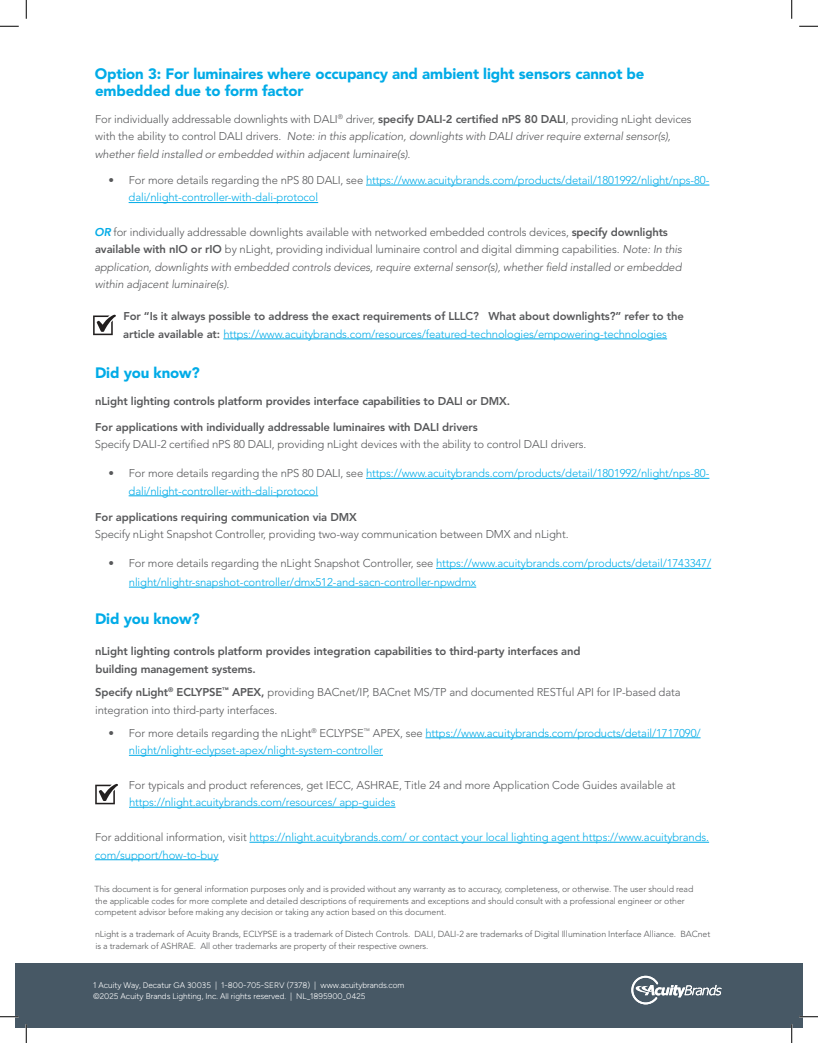
<style>
.page{position:relative;width:818px;height:1043px;background:#fff}
.page>*{position:absolute;margin:0;border:0;box-sizing:border-box;transform-origin:0 0}
.t1{font:900 15px/17.5px "Avenir LT Std";letter-spacing:-.01em;color:#00abe7}
.t2{font:300 11.25px/17.5px "Avenir LT Std";letter-spacing:-.01em;color:#57585a}
.t3{font:300 11.25px/17.5px "Avenir LT Std";letter-spacing:-.01em;color:#00abe7}
.t4{font:800 11.25px/17.5px "Avenir LT Std";letter-spacing:-.01em;color:#57585a}
.t5{font:italic 300 11.25px/17.5px "Avenir LT Std";letter-spacing:-.01em;color:#57585a}
.t6{font:300 8.75px/11.2px "Avenir LT Std";letter-spacing:-.01em;color:#57585a}
.t7{font:300 8.12px "Figtree";color:#fff}
.s1{font-style:normal}
.s2{font-weight:800;font-style:normal}
.s3{color:#57585a}
.s4{font-weight:800;font-style:italic;color:#00abe7}
.s5{font-weight:800}
.s6{font-style:italic}
.s7{font-weight:300;color:#00abe7}
.s8{color:#00abe7}
</style>
<div class="page">
<hr style="left:366px;top:185px;width:343px;height:1px;background:#00abe7">
<hr style="left:129px;top:202px;width:189px;height:1px;background:#00abe7">
<hr style="left:223px;top:338px;width:444px;height:1px;background:#00abe7">
<hr style="left:366px;top:478px;width:343px;height:1px;background:#00abe7">
<hr style="left:129px;top:495px;width:189px;height:1px;background:#00abe7">
<hr style="left:436px;top:568px;width:275px;height:1px;background:#00abe7">
<hr style="left:129px;top:587px;width:347px;height:1px;background:#00abe7">
<hr style="left:425px;top:737px;width:275px;height:1px;background:#00abe7">
<hr style="left:129px;top:755px;width:254px;height:1px;background:#00abe7">
<hr style="left:129px;top:807px;width:266px;height:1px;background:#00abe7">
<hr style="left:249px;top:842px;width:460px;height:1px;background:#00abe7">
<hr style="left:95px;top:859px;width:124px;height:1px;background:#00abe7">
<svg style="left:93px;top:315px;width:23px;height:20px"></svg>
<svg style="left:95px;top:783px;width:23px;height:21px"></svg>
<div style="left:15px;top:963px;width:787px;height:65px;background:#475865"></div>
<svg style="left:631px;top:975px;width:90px;height:29px"></svg>
<svg style="left:0;top:25px;width:19px;height:2px"></svg>
<svg style="left:799px;top:25px;width:19px;height:2px"></svg>
<svg style="left:0;top:1016px;width:19px;height:1px"></svg>
<svg style="left:799px;top:1015px;width:19px;height:2px"></svg>
<svg style="left:25px;top:0;width:2px;height:19px"></svg>
<svg style="left:25px;top:1024px;width:2px;height:18px"></svg>
<svg style="left:791px;top:0;width:1px;height:19px"></svg>
<svg style="left:791px;top:1024px;width:1px;height:18px"></svg>
<p class="t1" style="left:95px;top:65px;width:551px">Option 3: For luminaires where occupancy and ambient light sensors cannot be embedded due to form factor</p>
<p class="t5" style="left:95px;top:110px;width:598px"><span class="s1">For individually addressable downlights with DALI</span><sup>®</sup> <span class="s1">driver,</span> <span class="s2">specify DALI-2 certified nPS 80 DALI</span><span class="s1">, providing nLight devices with the ability to control DALI drivers.</span> Note: in this application, downlights with DALI driver require external sensor(s), whether field installed or embedded within adjacent luminaire(s).</p>
<p class="t3" style="left:129px;top:171px;width:582px;text-indent:-20px"><span class="s3">• For more details regarding the nPS 80 DALI, see</span> https://www.acuitybrands.com/products/detail/1801992/nlight/nps-80- dali/nlight-controller-with-dali-protocol</p>
<p class="t2" style="left:94px;top:223px;width:589px"><span class="s4">OR</span> for individually addressable downlights available with networked embedded controls devices, <span class="s5">specify downlights available with nIO or rIO</span> by nLight, providing individual luminaire control and digital dimming capabilities. <span class="s6">Note: In this application, downlights with embedded controls devices, require external sensor(s), whether field installed or embedded within adjacent luminaire(s).</span></p>
<p class="t4" style="left:123px;top:307px;width:562px">For “Is it always possible to address the exact requirements of LLLC? What about downlights?” refer to the article available at: <span class="s7">https://www.acuitybrands.com/resources/featured-technologies/empowering-technologies</span></p>
<p class="t1" style="left:95px;top:364px;width:106px">Did you know?</p>
<p class="t4" style="left:95px;top:392px;width:416px">nLight lighting controls platform provides interface capabilities to DALI or DMX.</p>
<p class="t4" style="left:95px;top:418px;width:384px">For applications with individually addressable luminaires with DALI drivers</p>
<p class="t2" style="left:95px;top:436px;width:493px">Specify DALI-2 certified nPS 80 DALI, providing nLight devices with the ability to control DALI drivers.</p>
<p class="t3" style="left:129px;top:464px;width:582px;text-indent:-20px"><span class="s3">• For more details regarding the nPS 80 DALI, see</span> https://www.acuitybrands.com/products/detail/1801992/nlight/nps-80- dali/nlight-controller-with-dali-protocol</p>
<p class="t4" style="left:95px;top:508px;width:263px">For applications requiring communication via DMX</p>
<p class="t2" style="left:95px;top:526px;width:475px">Specify nLight Snapshot Controller, providing two-way communication between DMX and nLight.</p>
<p class="t3" style="left:129px;top:554px;width:583px;line-height:18.8px;text-indent:-20px"><span class="s3">• For more details regarding the nLight Snapshot Controller, see</span> https://www.acuitybrands.com/products/detail/1743347/ nlight/nlightr-snapshot-controller/dmx512-and-sacn-controller-npwdmx</p>
<p class="t1" style="left:95px;top:609px;width:106px">Did you know?</p>
<p class="t4" style="left:95px;top:642px;width:487px">nLight lighting controls platform provides integration capabilities to third-party interfaces and building management systems.</p>
<p class="t2" style="left:95px;top:683px;width:587px"><span class="s5">Specify nLight</span><sup>®</sup> <span class="s5">ECLYPSE</span><sup>™</sup> <span class="s5">APEX,</span> providing BACnet/IP, BACnet MS/TP and documented RESTful API for IP-based data integration into third-party interfaces.</p>
<p class="t3" style="left:129px;top:724px;width:573px;text-indent:-20px"><span class="s3">• For more details regarding the nLight</span><sup>®</sup> <span class="s3">ECLYPSE</span><sup>™</sup> <span class="s3">APEX, see</span> https://www.acuitybrands.com/products/detail/1717090/ nlight/nlightr-eclypset-apex/nlight-system-controller</p>
<p class="t2" style="left:129px;top:776px;width:548px">For typicals and product references, get IECC, ASHRAE, Title 24 and more Application Code Guides available at <span class="s8">https://nlight.acuitybrands.com/resources/ app-guides</span></p>
<p class="t3" style="left:95px;top:828px;width:615px"><span class="s3">For additional information, visit</span> https://nlight.acuitybrands.com/ or contact your local lighting agent https://www.acuitybrands. com/support/how-to-buy</p>
<p class="t6" style="left:94px;top:883px;width:600px">This document is for general information purposes only and is provided without any warranty as to accuracy, completeness, or otherwise. The user should read the applicable codes for more complete and detailed descriptions of requirements and exceptions and should consult with a professional engineer or other competent advisor before making any decision or taking any action based on this document.</p>
<p class="t6" style="left:95px;top:928px;width:616px">nLight is a trademark of Acuity Brands, ECLYPSE is a trademark of Distech Controls. DALI, DALI-2 are trademarks of Digital Illumination Interface Alliance. BACnet is a trademark of ASHRAE. All other trademarks are property of their respective owners.</p>
<p class="t7" style="left:93px;top:980px;width:313px">1 Acuity Way, Decatur GA 30035 | 1-800-705-SERV (7378) | www.acuitybrands.com</p>
<p class="t7" style="left:93px;top:991px;width:274px">©2025 Acuity Brands Lighting, Inc. All rights reserved. | NL_1895900_0425</p>
</div>
